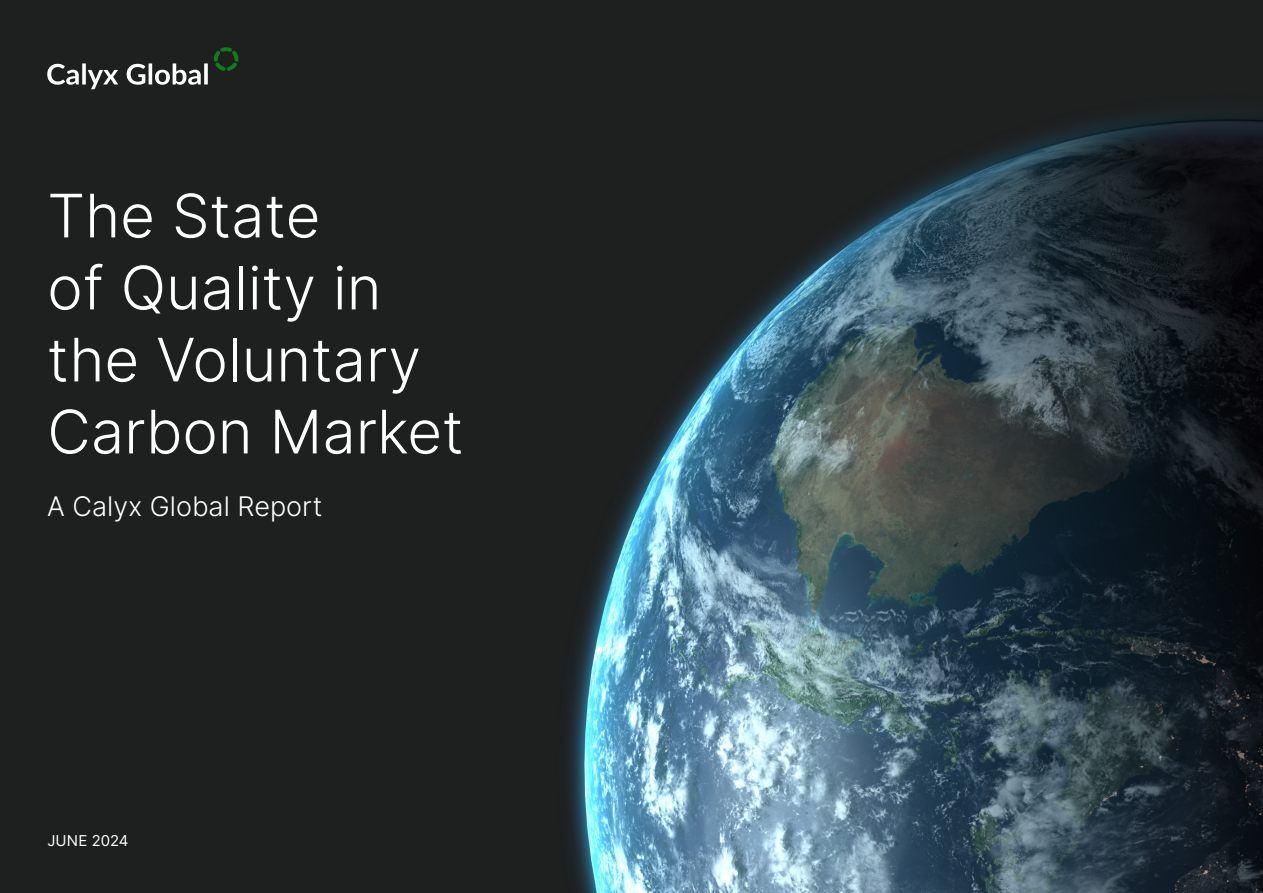
<style>
.page{position:relative;width:1263px;height:893px;background:#1e1f1f}
.page>*{position:absolute;margin:0;border:0;box-sizing:border-box;transform-origin:0 0}
.t1{font:60px/72px "Inter";color:#fff}
.t2{font:27px "Inter";color:#fff}
.t3{font:15px "Inter";letter-spacing:.005em;color:#fff}
</style>
<div class="page">
<svg style="left:47px;top:63px;width:161px;height:26px"></svg>
<svg style="left:214px;top:47px;width:24px;height:24px"></svg>
<img style="left:568px;top:116px;width:695px;height:777px">
<p class="t1" style="left:47px;top:178px;width:418px">The State<br>of Quality in the Voluntary<br>Carbon Market</p>
<p class="t2" style="left:47px;top:487px;width:277px">A Calyx Global Report</p>
<p class="t3" style="left:47px;top:829px;width:83px">JUNE 2024</p>
</div>
